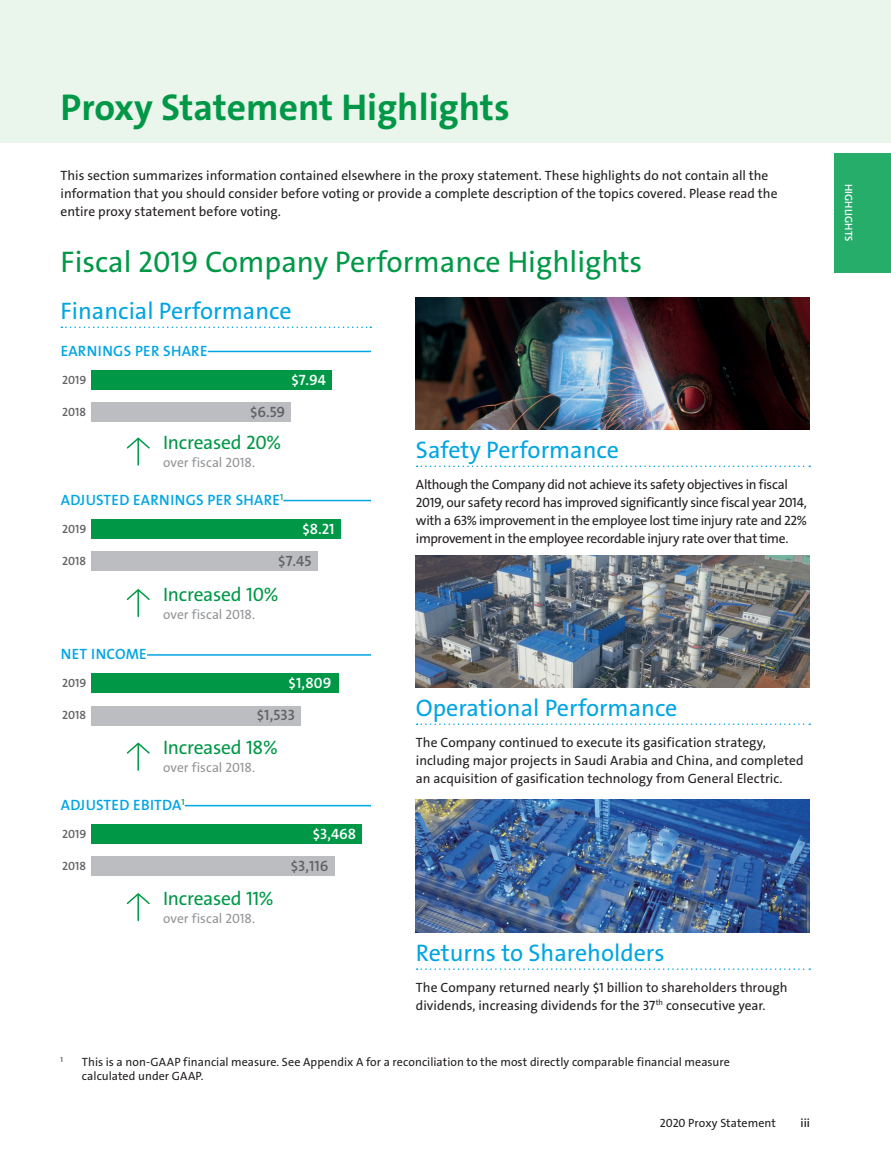
<style>
.page{position:relative;width:891px;height:1161px;background:#fff}
.page>*{position:absolute;margin:0;border:0;box-sizing:border-box;transform-origin:0 0}
.t1{font:700 37.5px "The Sans C4 s";color:#009847}
.t2{font:30px "The Sans LF";color:#009847}
.t3{font:24px "The Sans LF";color:#00a5e3}
.t4{font:19.5px "The Sans LF";letter-spacing:-.015em;color:#009847}
.t5{font:19.5px "The Sans LF";color:#00a261}
.t6{font:600 15px "The Sans LF";letter-spacing:.02em;color:#00a5e3}
.t7{font:600 15px "The Sans LF";color:#fff}
.t8{font:600 15px "The Sans LF";color:#636265}
.t9{font:600 15px "The Sans LF";color:#636366}
.t10{font:13.5px/18px "The Sans LF";letter-spacing:-.005em;color:#231f20}
.t11{font:13.5px/18px "The Sans LF";letter-spacing:-.025em;color:#231f20}
.t12{font:13.5px "The Sans LF";color:#939598}
.t13{font:12px/14.4px "The Sans LF";letter-spacing:.005em;color:#231f20}
.t14{font:600 12px "The Sans LF";color:#636265}
.t15{font:600 12px "The Sans LF";color:#231f20}
.t16{font:600 10.5px "The Sans LF";letter-spacing:.015em;color:#fff}
.t17{font:7.05px "The Sans LF";color:#231f20}
</style>
<div class="page">
<div style="left:0;top:0;width:891px;height:142px;background:#eaf5ec"></div>
<svg style="left:61px;top:327px;width:310px;height:1px"></svg>
<hr style="left:103px;top:351px;width:268px;height:1px;background:#00a5e3">
<div style="left:61px;top:344px;width:147px;height:15px;background:#fff"></div>
<div style="left:91px;top:370px;width:241px;height:20px;background:#009847"></div>
<div style="left:91px;top:402px;width:200px;height:20px;background:#bcbdc0"></div>
<hr style="left:137px;top:439px;width:2px;height:26px;background:#009847">
<svg style="left:127px;top:437px;width:23px;height:13px"></svg>
<hr style="left:103px;top:500px;width:268px;height:1px;background:#00a5e3">
<div style="left:61px;top:493px;width:219px;height:15px;background:#fff"></div>
<hr style="left:280px;top:488px;width:3px;height:15px;background:#fff">
<div style="left:91px;top:519px;width:249px;height:20px;background:#009847"></div>
<div style="left:91px;top:551px;width:226px;height:20px;background:#bcbdc0"></div>
<hr style="left:137px;top:591px;width:2px;height:25px;background:#009847">
<svg style="left:127px;top:589px;width:23px;height:12px"></svg>
<hr style="left:103px;top:654px;width:268px;height:2px;background:#00a5e3">
<div style="left:61px;top:647px;width:86px;height:15px;background:#fff"></div>
<div style="left:91px;top:674px;width:247px;height:19px;background:#009847"></div>
<div style="left:91px;top:706px;width:209px;height:19px;background:#bcbdc0"></div>
<hr style="left:137px;top:745px;width:2px;height:25px;background:#009847">
<svg style="left:127px;top:742px;width:23px;height:13px"></svg>
<hr style="left:103px;top:805px;width:268px;height:1px;background:#00a5e3">
<div style="left:61px;top:798px;width:121px;height:15px;background:#fff"></div>
<hr style="left:182px;top:793px;width:3px;height:15px;background:#fff">
<div style="left:91px;top:825px;width:271px;height:19px;background:#009847"></div>
<div style="left:91px;top:857px;width:243px;height:19px;background:#bcbdc0"></div>
<hr style="left:137px;top:895px;width:2px;height:26px;background:#009847">
<svg style="left:127px;top:893px;width:23px;height:13px"></svg>
<svg style="left:417px;top:466px;width:393px;height:1px"></svg>
<img style="left:416px;top:298px;width:394px;height:132px">
<svg style="left:417px;top:723px;width:393px;height:2px"></svg>
<img style="left:416px;top:556px;width:394px;height:132px">
<svg style="left:417px;top:968px;width:393px;height:2px"></svg>
<img style="left:416px;top:800px;width:394px;height:132px">
<div style="left:835px;top:153px;width:56px;height:119px;background:#27ad6a"></div>
<h1 class="t1" style="left:61px;top:83px;width:451px">Proxy Statement Highlights</h1>
<p class="t10" style="left:61px;top:167px;width:718px">This section summarizes information contained elsewhere in the proxy statement. These highlights do not contain all the information that you should consider before voting or provide a complete description of the topics covered. Please read the entire proxy statement before voting.</p>
<h2 class="t2" style="left:61px;top:243px;width:583px">Fiscal 2019 Company Performance Highlights</h2>
<h3 class="t3" style="left:61px;top:296px;width:233px">Financial Performance</h3>
<p class="t6" style="left:61px;top:341px;width:148px">EARNINGS PER SHARE</p>
<p class="t14" style="left:62px;top:372px;width:26px">2019</p>
<p class="t14" style="left:62px;top:404px;width:25px">2018</p>
<p class="t8" style="left:250px;top:402px;width:37px">$6.59</p>
<p class="t7" style="left:291px;top:370px;width:36px">$7.94</p>
<h3 class="t4" style="left:163px;top:430px;width:119px">Increased 20%</h3>
<p class="t12" style="left:163px;top:454px;width:93px">over fiscal 2018.</p>
<p class="t6" style="left:61px;top:490px;width:224px">ADJUSTED EARNINGS PER SHARE<sup>1</sup></p>
<p class="t14" style="left:62px;top:521px;width:26px">2019</p>
<p class="t14" style="left:62px;top:553px;width:25px">2018</p>
<p class="t8" style="left:278px;top:551px;width:34px">$7.45</p>
<p class="t7" style="left:303px;top:519px;width:34px">$8.21</p>
<h3 class="t4" style="left:163px;top:582px;width:117px">Increased 10%</h3>
<p class="t12" style="left:163px;top:606px;width:93px">over fiscal 2018.</p>
<p class="t6" style="left:61px;top:645px;width:88px">NET INCOME</p>
<p class="t14" style="left:62px;top:675px;width:26px">2019</p>
<p class="t14" style="left:62px;top:707px;width:25px">2018</p>
<p class="t7" style="left:289px;top:673px;width:44px">$1,809</p>
<p class="t9" style="left:257px;top:706px;width:40px">$1,533</p>
<h3 class="t4" style="left:163px;top:735px;width:116px">Increased 18%</h3>
<p class="t12" style="left:163px;top:759px;width:93px">over fiscal 2018.</p>
<p class="t6" style="left:61px;top:795px;width:125px">ADJUSTED EBITDA<sup>1</sup></p>
<p class="t14" style="left:62px;top:826px;width:26px">2019</p>
<p class="t14" style="left:62px;top:858px;width:25px">2018</p>
<p class="t8" style="left:291px;top:857px;width:39px">$3,116</p>
<h3 class="t5" style="left:176px;top:742px;width:119px">Increased 18%</h3>
<p class="t12" style="left:176px;top:764px;width:90px">over fiscal 2017.</p>
<p class="t7" style="left:313px;top:825px;width:45px">$3,468</p>
<h3 class="t4" style="left:163px;top:886px;width:112px">Increased 11%</h3>
<p class="t12" style="left:163px;top:909px;width:93px">over fiscal 2018.</p>
<h3 class="t3" style="left:416px;top:435px;width:205px">Safety Performance</h3>
<p class="t11" style="left:416px;top:475px;width:393px">Although the Company did not achieve its safety objectives in fiscal 2019, our safety record has improved significantly since fiscal year 2014, with a 63% improvement in the employee lost time injury rate and 22% improvement in the employee recordable injury rate over that time.</p>
<h3 class="t3" style="left:416px;top:693px;width:263px">Operational Performance</h3>
<p class="t10" style="left:416px;top:733px;width:389px">The Company continued to execute its gasification strategy, including major projects in Saudi Arabia and China, and completed an acquisition of gasification technology from General Electric.</p>
<h3 class="t3" style="left:416px;top:937px;width:250px">Returns to Shareholders</h3>
<p class="t10" style="left:416px;top:978px;width:373px">The Company returned nearly $1 billion to shareholders through dividends, increasing dividends for the 37<sup>th</sup> consecutive year.</p>
<p class="t17" style="left:61px;top:1055px;width:4px">1</p>
<p class="t13" style="left:82px;top:1054px;width:649px">This is a non-GAAP financial measure. See Appendix A for a reconciliation to the most directly comparable financial measure calculated under GAAP.</p>
<p class="t13" style="left:660px;top:1116px;width:118px">2020 Proxy Statement</p>
<p class="t15" style="left:801px;top:1115px;width:11px">iii</p>
<p class="t16" style="left:855px;top:183px;width:60px;rotate:90deg">HIGHLIGHTS</p>
</div>
